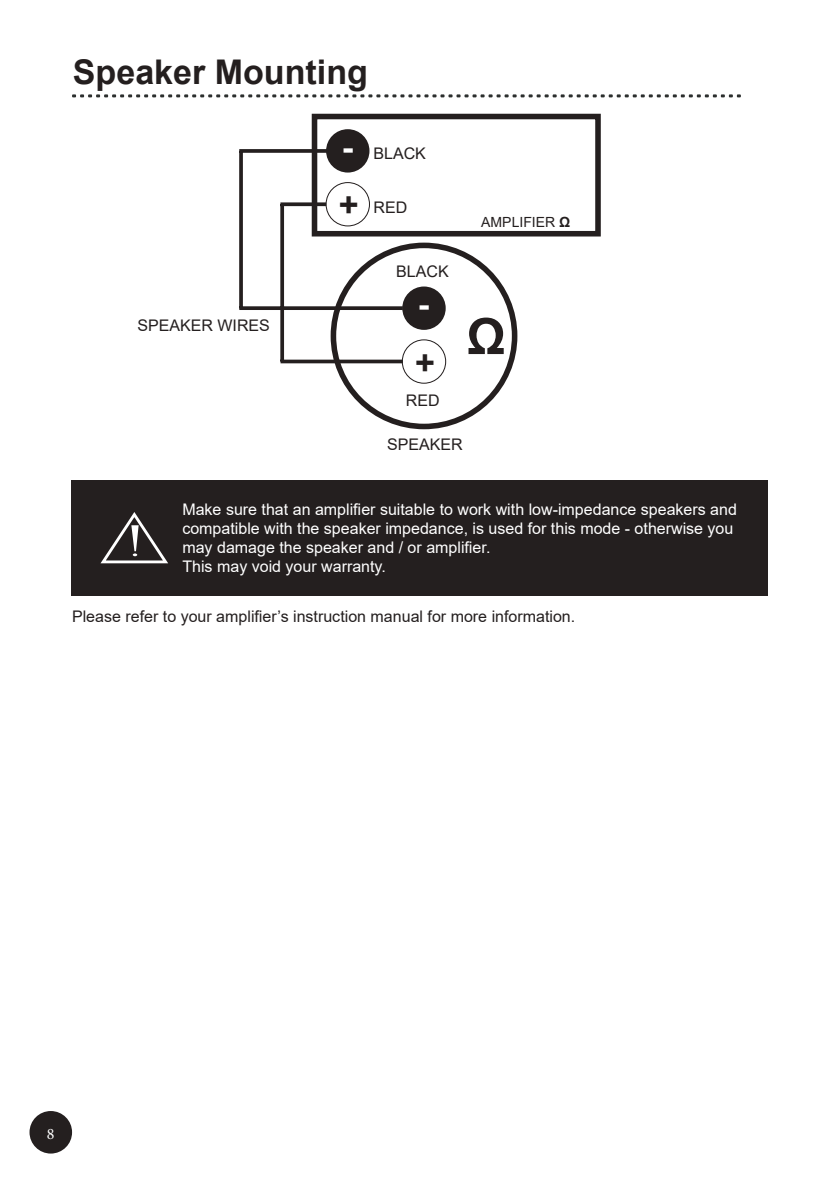
<style>
.page{position:relative;width:840px;height:1191px;background:#fff}
.page>*{position:absolute;margin:0;border:0;box-sizing:border-box;transform-origin:0 0}
.t1{font:700 34px "Arial";color:#241f1f}
.t2{font:700 34px "Arial";color:#fff}
.t3{font:16px/19.2px "Arial";color:#fff}
.t4{font:16px "Arial";color:#241f1f}
.t5{font:16px "Minion Pro";color:#fff}
.t6{font:14px "Arial";color:#241f1f}
.s1{font-weight:700}
</style>
<div class="page">
<svg style="left:72px;top:94px;width:668px;height:3px"></svg>
<div style="left:30px;top:1112px;width:41px;height:40px;background:#241f1f;border-radius:50%"></div>
<div style="left:29px;top:1111px;width:43px;height:42px;border:2px solid #241f1f;border-radius:50%"></div>
<svg style="left:309px;top:113px;width:292px;height:317px"></svg>
<svg style="left:239px;top:149px;width:87px;height:4px"></svg>
<svg style="left:239px;top:151px;width:4px;height:155px"></svg>
<svg style="left:239px;top:306px;width:86px;height:4px"></svg>
<svg style="left:280px;top:202px;width:45px;height:4px"></svg>
<svg style="left:280px;top:204px;width:4px;height:156px"></svg>
<hr style="left:280px;top:360px;width:122px;height:3px;background:#241f1f">
<div style="left:326px;top:129px;width:43px;height:43px;background:#241f1f;border-radius:50%"></div>
<svg style="left:325px;top:182px;width:121px;height:202px"></svg>
<svg style="left:468px;top:317px;width:35px;height:37px"></svg>
<div style="left:71px;top:480px;width:696px;height:115px;background:#241f1f"></div>
<svg style="left:100px;top:512px;width:68px;height:52px"></svg>
<h1 class="t1" style="left:73px;top:49px;width:296px">Speaker Mounting</h1>
<p class="t4" style="left:137px;top:314px;width:134px">SPEAKER WIRES</p>
<h1 class="t2" style="left:341px;top:123px;width:13px">-</h1>
<h1 class="t1" style="left:338px;top:181px;width:21px">+</h1>
<p class="t4" style="left:373px;top:143px;width:54px">BLACK</p>
<p class="t4" style="left:373px;top:196px;width:35px">RED</p>
<p class="t4" style="left:396px;top:261px;width:54px">BLACK</p>
<h1 class="t2" style="left:417px;top:280px;width:13px">-</h1>
<h1 class="t1" style="left:415px;top:339px;width:21px">+</h1>
<p class="t4" style="left:405px;top:389px;width:35px">RED</p>
<p class="t4" style="left:387px;top:433px;width:77px">SPEAKER</p>
<p class="t6" style="left:481px;top:212px;width:91px">AMPLIFIER <span class="s1">Ω</span></p>
<p class="t3" style="left:182px;top:499px;width:555px">Make sure that an amplifier suitable to work with low-impedance speakers and compatible with the speaker impedance, is used for this mode - otherwise you may damage the speaker and / or amplifier.<br>This may void your warranty.</p>
<p class="t4" style="left:72px;top:605px;width:504px">Please refer to your amplifier’s instruction manual for more information.</p>
<p class="t5" style="left:47px;top:1123px;width:9px">8</p>
</div>
